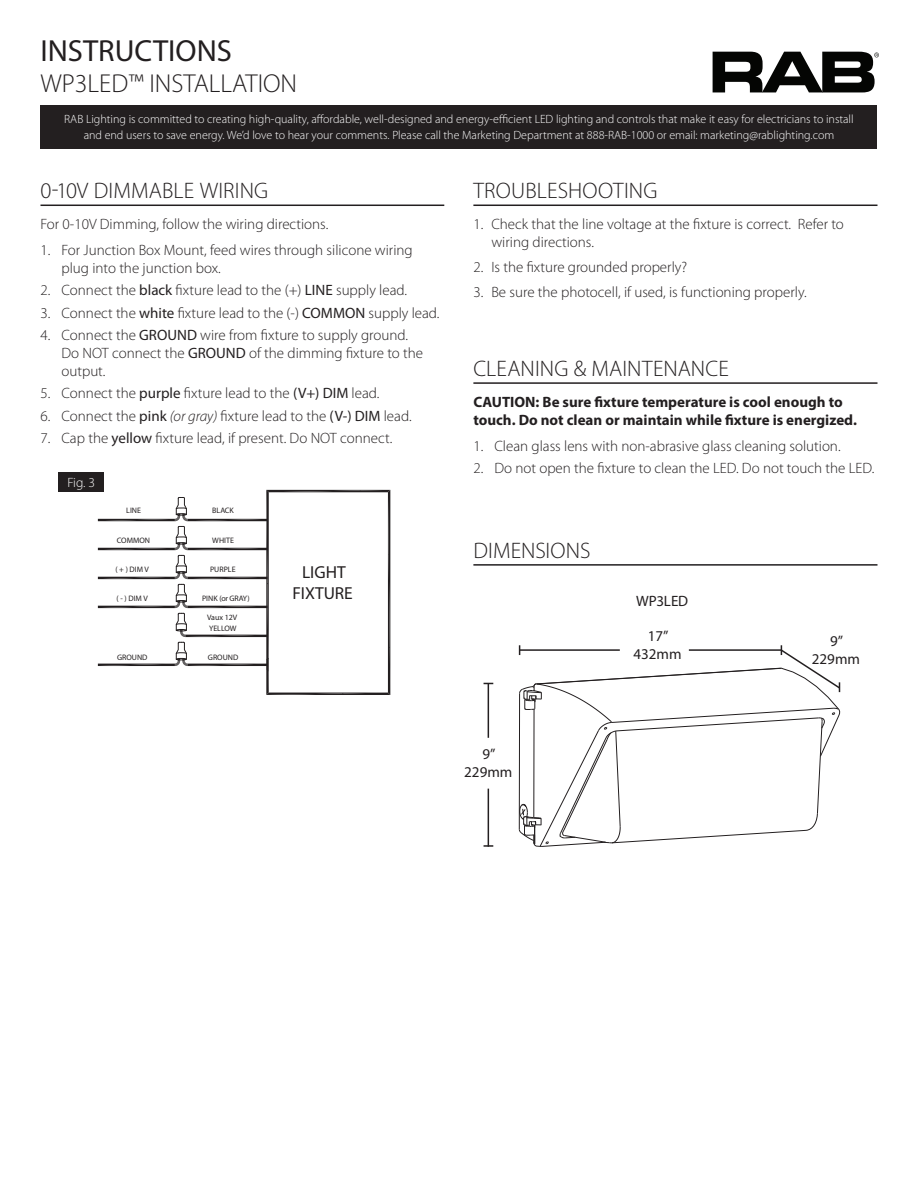
<style>
.page{position:relative;width:918px;height:1188px;background:#fff}
.page>*{position:absolute;margin:0;border:0;box-sizing:border-box;transform-origin:0 0}
.t1{font:30.6px "Myriad Pro";color:#231f20}
.t2{font:300 25.95px "Myriad Pro";color:#231f20}
.t3{font:300 22.5px "Myriad Pro";letter-spacing:.005em;color:#231f20}
.t4{font:900 17.4px/20.9px "Myriad Pro";color:#231f20;text-align:center}
.Body_Copy{font:300 15px/18px "Myriad Pro";color:#231f20}
.Body_Copy-2{font:700 15px/18px "Myriad Pro";color:#231f20}
.t5{font:15px "Myriad Pro";color:#231f20}
.t6{font:300 13.5px "Myriad Pro";color:#fff}
.t7{font:300 12px/16.5px "Myriad Pro";color:#fff;text-align:center}
.t8{font:900 7.95px/10.4px "Myriad Pro";color:#231f20}
.s1{font-weight:400}
.s2{font-style:italic}
</style>
<div class="page">
<div style="left:40px;top:105px;width:838px;height:44px;background:#231f20"></div>
<svg style="left:713px;top:52px;width:166px;height:40px"></svg>
<hr style="left:40px;top:205px;width:404px;height:1px;background:#231f20">
<hr style="left:473px;top:205px;width:405px;height:1px;background:#231f20">
<hr style="left:473px;top:382px;width:405px;height:2px;background:#231f20">
<svg style="left:98px;top:490px;width:292px;height:205px"></svg>
<div style="left:59px;top:472px;width:45px;height:20px;background:#231f20"></div>
<hr style="left:473px;top:564px;width:405px;height:2px;background:#231f20">
<hr style="left:488px;top:683px;width:1px;height:55px;background:#231f20">
<hr style="left:488px;top:789px;width:1px;height:58px;background:#231f20">
<svg style="left:484px;top:845px;width:9px;height:2px"></svg>
<svg style="left:519px;top:645px;width:322px;height:202px"></svg>
<h1 class="t1" style="left:40px;top:32px;width:193px">INSTRUCTIONS</h1>
<h2 class="t2" style="left:40px;top:69px;width:258px">WP3LED™ INSTALLATION</h2>
<p class="t7" style="left:64px;top:111px;width:791px">RAB Lighting is committed to creating high-quality, affordable, well-designed and energy-efficient LED lighting and controls that make it easy for electricians to install and end users to save energy. We’d love to hear your comments. Please call the Marketing Department at 888-RAB-1000 or email: marketing@rablighting.com</p>
<p class="t3" style="left:40px;top:178px;width:229px">0-10V DIMMABLE WIRING</p>
<p class="t3" style="left:473px;top:178px;width:186px">TROUBLESHOOTING</p>
<p class="Body_Copy" style="left:40px;top:216px;width:289px">For 0-10V Dimming, follow the wiring directions.</p>
<p class="Body_Copy" style="left:62px;top:241px;width:353px;text-indent:-21px">1. For Junction Box Mount, feed wires through silicone wiring plug into the junction box.</p>
<p class="Body_Copy" style="left:40px;top:282px;width:368px">2. Connect the <span class="s1">black</span> fixture lead to the (+) <span class="s1">LINE</span> supply lead.</p>
<p class="Body_Copy" style="left:40px;top:304px;width:401px">3. Connect the <span class="s1">white</span> fixture lead to the (-) <span class="s1">COMMON</span> supply lead.</p>
<p class="Body_Copy" style="left:62px;top:326px;width:363px;text-indent:-21px">4. Connect the <span class="s1">GROUND</span> wire from fixture to supply ground.<br>Do NOT connect the <span class="s1">GROUND</span> of the dimming fixture to the output.</p>
<p class="Body_Copy" style="left:40px;top:384px;width:340px">5. Connect the <span class="s1">purple</span> fixture lead to the <span class="s1">(V+) DIM</span> lead.</p>
<p class="Body_Copy" style="left:40px;top:407px;width:373px">6. Connect the <span class="s1">pink</span> <span class="s2">(or gray)</span> fixture lead to the <span class="s1">(V-) DIM</span> lead.</p>
<p class="Body_Copy" style="left:40px;top:429px;width:353px">7. Cap the <span class="s1">yellow</span> fixture lead, if present. Do NOT connect.</p>
<p class="t6" style="left:67px;top:475px;width:29px">Fig. 3</p>
<p class="t8" style="left:126px;top:505px;width:16px">LINE</p>
<p class="t8" style="left:212px;top:505px;width:23px">BLACK</p>
<p class="t8" style="left:212px;top:535px;width:23px">WHITE</p>
<p class="t8" style="left:210px;top:564px;width:27px">PURPLE</p>
<p class="t8" style="left:117px;top:535px;width:35px">COMMON</p>
<p class="t8" style="left:115px;top:564px;width:35px">( + ) DIM V</p>
<p class="t8" style="left:116px;top:593px;width:33px">( - ) DIM V</p>
<p class="t8" style="left:202px;top:593px;width:49px">PINK (or GRAY)</p>
<p class="t8" style="left:207px;top:612px;width:32px">Vaux 12V<br>YELLOW</p>
<p class="t8" style="left:117px;top:652px;width:32px">GROUND</p>
<p class="t8" style="left:208px;top:652px;width:32px">GROUND</p>
<p class="t4" style="left:292px;top:561px;width:62px">LIGHT<br>FIXTURE</p>
<p class="Body_Copy" style="left:491px;top:216px;width:354px;text-indent:-18px">1. Check that the line voltage at the fixture is correct. Refer to wiring directions.</p>
<p class="Body_Copy" style="left:473px;top:258px;width:215px">2. Is the fixture grounded properly?</p>
<p class="Body_Copy" style="left:473px;top:283px;width:335px">3. Be sure the photocell, if used, is functioning properly.</p>
<p class="t3" style="left:473px;top:356px;width:257px">CLEANING &amp; MAINTENANCE</p>
<p class="Body_Copy-2" style="left:473px;top:393px;width:385px">CAUTION: Be sure fixture temperature is cool enough to touch. Do not clean or maintain while fixture is energized.</p>
<p class="Body_Copy" style="left:473px;top:437px;width:369px">1. Clean glass lens with non-abrasive glass cleaning solution.</p>
<p class="Body_Copy" style="left:473px;top:459px;width:402px">2. Do not open the fixture to clean the LED. Do not touch the LED.</p>
<p class="t3" style="left:473px;top:538px;width:119px">DIMENSIONS</p>
<p class="t5" style="left:636px;top:592px;width:54px">WP3LED</p>
<p class="t5" style="left:648px;top:626px;width:22px">17”</p>
<p class="t5" style="left:633px;top:644px;width:50px">432mm</p>
<p class="t5" style="left:830px;top:631px;width:15px">9”</p>
<p class="t5" style="left:812px;top:649px;width:50px">229mm</p>
<p class="t5" style="left:482px;top:744px;width:15px">9”</p>
<p class="t5" style="left:464px;top:762px;width:50px">229mm</p>
</div>
